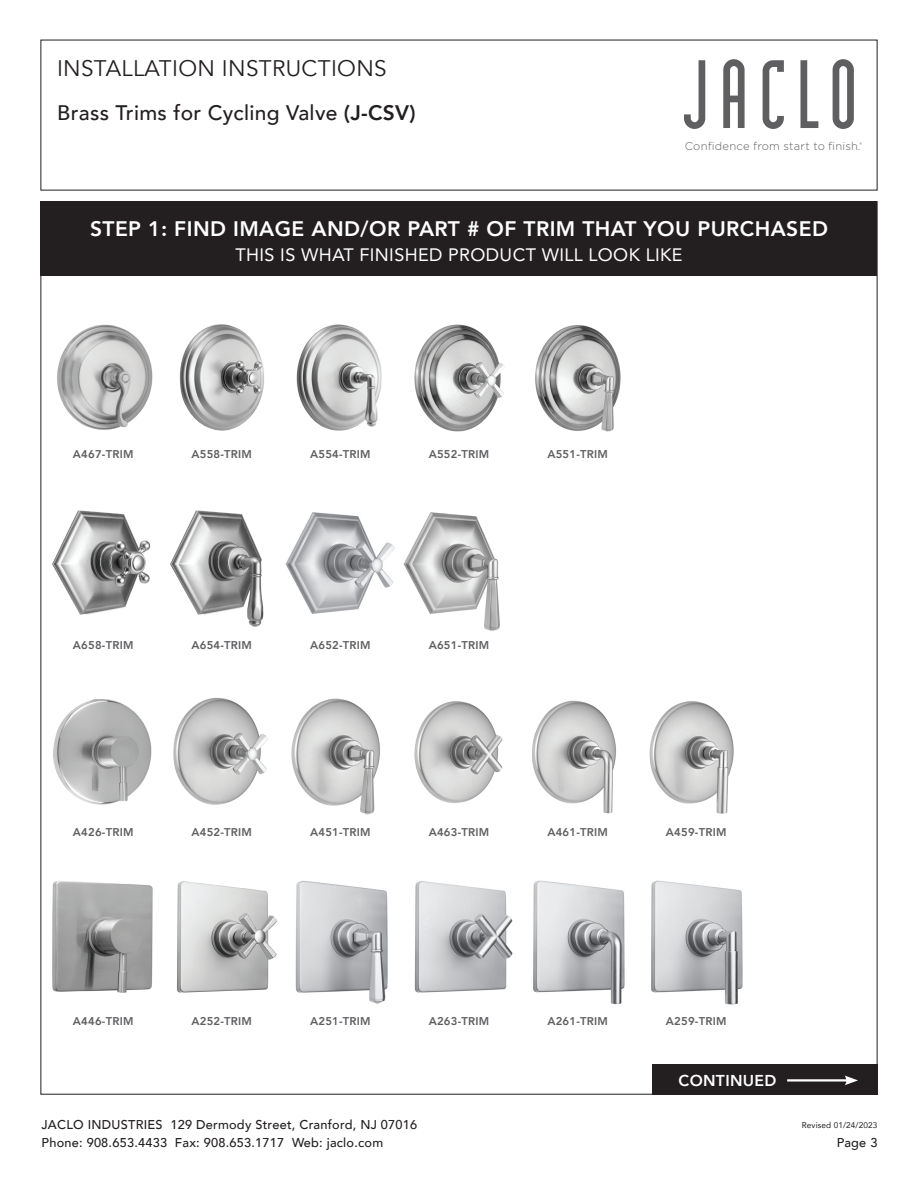
<style>
.page{position:relative;width:918px;height:1188px;background:#fff}
.page>*{position:absolute;margin:0;border:0;box-sizing:border-box;transform-origin:0 0}
.t1{font:22.5px "Avenir";letter-spacing:.015em;color:#231f20}
.t2{font:800 21px "Avenir";letter-spacing:.02em;color:#fff}
.t3{font:500 21px "Avenir";letter-spacing:.015em;color:#231f20}
.t4{font:18px "Avenir";letter-spacing:.02em;color:#fff}
.t5{font:800 15.75px "Avenir";letter-spacing:.02em;color:#fff}
.t6{font:500 12.75px/18px "Avenir";letter-spacing:.02em;color:#231f20}
.t7{font:800 11.25px "Avenir";letter-spacing:.02em;color:#5f5f62}
.t8{font:300 11.25px "Gotham";letter-spacing:.02em;color:#5f5f62}
.t9{font:8.25px "Avenir";letter-spacing:.015em;color:#231f20}
.s1{font-weight:800}
</style>
<div class="page">
<img style="left:57px;top:324px;width:96px;height:106px">
<img style="left:179px;top:324px;width:85px;height:107px">
<img style="left:296px;top:324px;width:86px;height:107px">
<img style="left:414px;top:324px;width:91px;height:108px">
<img style="left:535px;top:325px;width:86px;height:107px">
<img style="left:52px;top:881px;width:101px;height:112px">
<img style="left:177px;top:881px;width:101px;height:112px">
<img style="left:295px;top:881px;width:93px;height:123px">
<img style="left:414px;top:881px;width:99px;height:112px">
<img style="left:533px;top:880px;width:92px;height:125px">
<img style="left:651px;top:880px;width:92px;height:125px">
<img style="left:291px;top:698px;width:89px;height:117px">
<img style="left:414px;top:701px;width:89px;height:102px">
<img style="left:532px;top:700px;width:84px;height:114px">
<img style="left:649px;top:701px;width:85px;height:113px">
<img style="left:173px;top:697px;width:95px;height:108px">
<img style="left:53px;top:699px;width:99px;height:106px">
<img style="left:52px;top:510px;width:99px;height:105px">
<img style="left:170px;top:510px;width:94px;height:117px">
<img style="left:285px;top:512px;width:110px;height:102px">
<img style="left:403px;top:512px;width:97px;height:120px">
<svg style="left:684px;top:60px;width:21px;height:69px"></svg>
<svg style="left:723px;top:59px;width:22px;height:69px"></svg>
<svg style="left:763px;top:60px;width:21px;height:69px"></svg>
<svg style="left:801px;top:60px;width:17px;height:68px"></svg>
<svg style="left:833px;top:59px;width:21px;height:70px"></svg>
<div style="left:40px;top:201px;width:838px;height:74px;background:#231f20"></div>
<div style="left:652px;top:1064px;width:226px;height:31px;background:#231f20"></div>
<hr style="left:787px;top:1079px;width:62px;height:3px;background:#fff">
<svg style="left:845px;top:1076px;width:13px;height:9px"></svg>
<h1 class="t1" style="left:57px;top:55px;width:331px">INSTALLATION INSTRUCTIONS</h1>
<h2 class="t3" style="left:57px;top:95px;width:360px">Brass Trims for Cycling Valve <span class="s1">(J-CSV)</span></h2>
<p class="t8" style="left:685px;top:139px;width:179px">Confidence from start to finish.<sup>®</sup></p>
<h2 class="t2" style="left:90px;top:212px;width:739px">STEP 1: FIND IMAGE AND/OR PART # OF TRIM THAT YOU PURCHASED</h2>
<h3 class="t4" style="left:235px;top:241px;width:449px">THIS IS WHAT FINISHED PRODUCT WILL LOOK LIKE</h3>
<p class="t7" style="left:73px;top:445px;width:62px">A467-TRIM</p>
<p class="t7" style="left:192px;top:445px;width:62px">A558-TRIM</p>
<p class="t7" style="left:310px;top:445px;width:62px">A554-TRIM</p>
<p class="t7" style="left:429px;top:445px;width:62px">A552-TRIM</p>
<p class="t7" style="left:547px;top:445px;width:62px">A551-TRIM</p>
<p class="t7" style="left:73px;top:636px;width:62px">A658-TRIM</p>
<p class="t7" style="left:192px;top:636px;width:62px">A654-TRIM</p>
<p class="t7" style="left:310px;top:636px;width:62px">A652-TRIM</p>
<p class="t7" style="left:429px;top:636px;width:62px">A651-TRIM</p>
<p class="t7" style="left:73px;top:823px;width:62px">A426-TRIM</p>
<p class="t7" style="left:192px;top:823px;width:62px">A452-TRIM</p>
<p class="t7" style="left:310px;top:823px;width:62px">A451-TRIM</p>
<p class="t7" style="left:429px;top:823px;width:62px">A463-TRIM</p>
<p class="t7" style="left:547px;top:823px;width:62px">A461-TRIM</p>
<p class="t7" style="left:666px;top:823px;width:62px">A459-TRIM</p>
<p class="t7" style="left:73px;top:1012px;width:62px">A446-TRIM</p>
<p class="t7" style="left:192px;top:1012px;width:62px">A252-TRIM</p>
<p class="t7" style="left:310px;top:1012px;width:62px">A251-TRIM</p>
<p class="t7" style="left:429px;top:1012px;width:62px">A263-TRIM</p>
<p class="t7" style="left:547px;top:1012px;width:62px">A261-TRIM</p>
<p class="t7" style="left:666px;top:1012px;width:62px">A259-TRIM</p>
<h3 class="t5" style="left:679px;top:1068px;width:99px">CONTINUED</h3>
<p class="t6" style="left:42px;top:1115px;width:377px">JACLO INDUSTRIES 129 Dermody Street, Cranford, NJ 07016<br>Phone: 908.653.4433 Fax: 908.653.1717 Web: jaclo.com</p>
<p class="t9" style="left:802px;top:1119px;width:77px">Revised 01/24/2023</p>
<p class="t6" style="left:837px;top:1133px;width:42px">Page 3</p>
</div>
